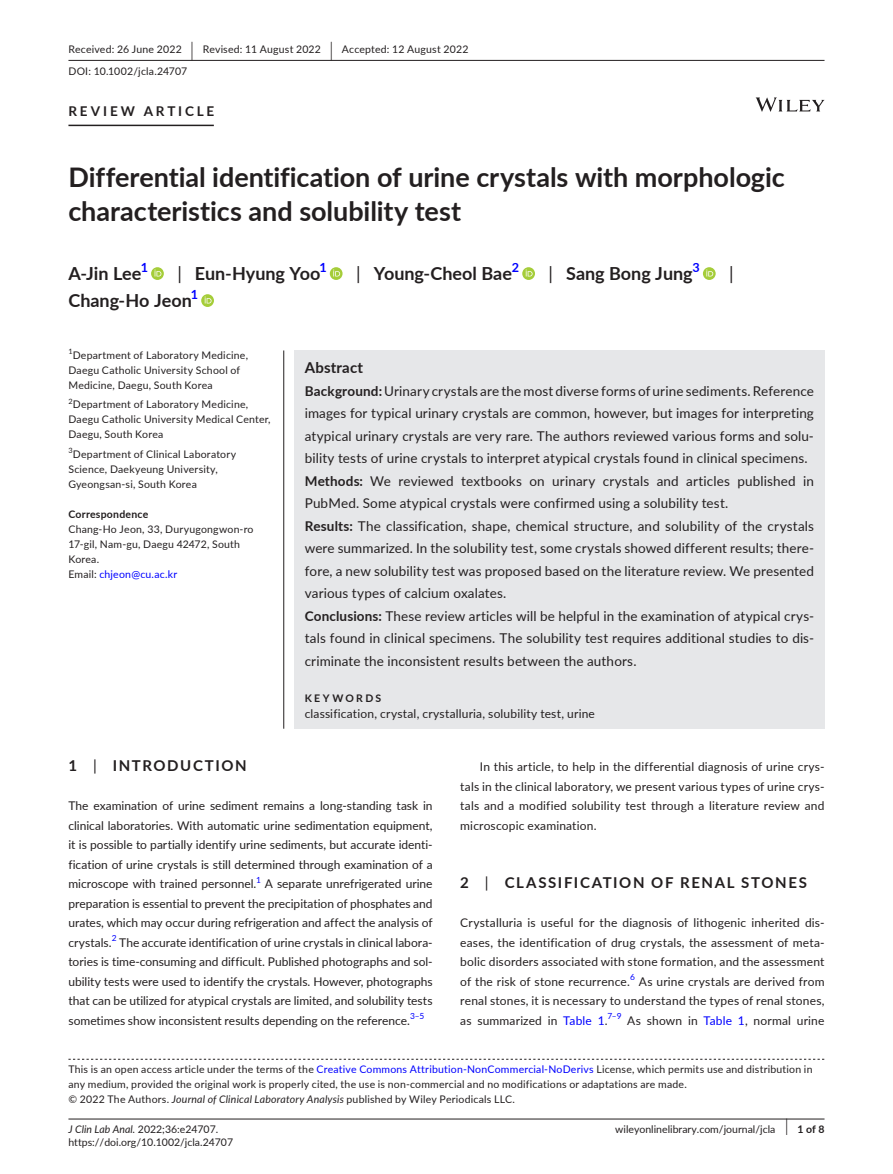
<style>
.page{position:relative;width:893px;height:1174px;background:#fff}
.page>*{position:absolute;margin:0;border:0;box-sizing:border-box;transform-origin:0 0}
.t1{font:700 27px/34.5px "Lato";color:#231f20}
.t2{font:700 18px "Lato";color:#231f20}
.t3{font:18px "Lato";color:#231f20}
.t4{font:700 15px "Lato";letter-spacing:.105em;color:#231f20}
.t5{font:700 15px "Lato";letter-spacing:.015em;color:#231f20}
.t6{font:13.5px/22.5px "Lato";letter-spacing:.01em;color:#231f20}
.t7{font:700 13.5px "Lato";letter-spacing:.21em;color:#231f20}
.t8{font:700 12.6px "Lato";color:#00f}
.t9{font:12px/19.5px "Lato";letter-spacing:.01em;color:#231f20;text-align:justify}
.t10{font:10.5px/15px "Lato";letter-spacing:.02em;color:#231f20}
.t11{font:10.5px "Lato";color:#231f20}
.t12{font:700 10.5px "Lato";letter-spacing:.02em;color:#231f20}
.t13{font:700 10.5px "Lato";letter-spacing:.22em;color:#231f20}
.t14{font:8.4px "Lato";color:#00f}
.t15{font:7.35px "Lato";color:#231f20}
.s1{font-size:19.65px}
.s2{font-weight:400}
.s3{color:#00f}
.s4{font-weight:700}
.s5{font-style:italic}
.s6{font-weight:400;font-size:17.4px}
</style>
<div class="page">
<hr style="left:68px;top:1118px;width:756px;height:1px;background:#231f20">
<svg style="left:756px;top:97px;width:68px;height:15px"></svg>
<hr style="left:68px;top:60px;width:756px;height:1px;background:#231f20">
<hr style="left:68px;top:125px;width:146px;height:1px;background:#231f20">
<svg style="left:151px;top:267px;width:13px;height:13px"></svg>
<svg style="left:154px;top:269px;width:7px;height:7px"></svg>
<svg style="left:330px;top:267px;width:13px;height:13px"></svg>
<svg style="left:333px;top:269px;width:7px;height:7px"></svg>
<svg style="left:522px;top:267px;width:13px;height:13px"></svg>
<svg style="left:526px;top:269px;width:7px;height:7px"></svg>
<svg style="left:703px;top:267px;width:13px;height:13px"></svg>
<svg style="left:706px;top:269px;width:7px;height:7px"></svg>
<svg style="left:201px;top:294px;width:13px;height:13px"></svg>
<svg style="left:205px;top:296px;width:7px;height:7px"></svg>
<svg style="left:68px;top:1058px;width:756px;height:1px"></svg>
<div style="left:294px;top:350px;width:530px;height:378px;background:#e6e7e9"></div>
<hr style="left:283px;top:350px;width:1px;height:378px;background:#231f20">
<p class="t10" style="left:68px;top:38px;width:401px;line-height:21.8px">Received: 26 June 2022 <span class="s1">|</span> Revised: 11 August 2022 <span class="s1">|</span> Accepted: 12 August 2022<br>DOI: 10.1002/jcla.24707</p>
<p class="t7" style="left:68px;top:101px;width:147px">REVIEW ARTICLE</p>
<h1 class="t1" style="left:68px;top:159px;width:718px">Differential identification of urine crystals with morphologic characteristics and solubility test</h1>
<h2 class="t2" style="left:68px;top:260px;width:75px">A-Jin Lee</h2>
<p class="t8" style="left:141px;top:258px;width:9px">1</p>
<h2 class="t2" style="left:177px;top:260px;width:145px"><span class="s2">|</span> Eun-Hyung Yoo</h2>
<p class="t8" style="left:319px;top:258px;width:9px">1</p>
<h2 class="t2" style="left:356px;top:260px;width:157px"><span class="s2">|</span> Young-Cheol Bae</h2>
<p class="t8" style="left:512px;top:258px;width:9px">2</p>
<h2 class="t2" style="left:548px;top:260px;width:146px"><span class="s2">|</span> Sang Bong Jung</h2>
<p class="t8" style="left:693px;top:258px;width:9px">3</p>
<h2 class="t3" style="left:729px;top:260px;width:6px">|</h2>
<h2 class="t2" style="left:68px;top:287px;width:125px">Chang-Ho Jeon</h2>
<p class="t8" style="left:191px;top:285px;width:9px">1</p>
<p class="t15" style="left:68px;top:346px;width:6px">1</p>
<p class="t10" style="left:68px;top:347px;width:181px;text-indent:4px">Department of Laboratory Medicine,<br>Daegu Catholic University School of<br>Medicine, Daegu, South Korea</p>
<p class="t15" style="left:68px;top:396px;width:6px">2</p>
<p class="t10" style="left:68px;top:397px;width:204px;text-indent:4px">Department of Laboratory Medicine,<br>Daegu Catholic University Medical Center,<br>Daegu, South Korea</p>
<p class="t10" style="left:68px;top:446px;width:169px"><sup>3</sup>Department of Clinical Laboratory<br>Science, Daekyeung University,<br>Gyeongsan-si, South Korea</p>
<p class="t12" style="left:68px;top:506px;width:81px">Correspondence</p>
<p class="t10" style="left:68px;top:521px;width:187px">Chang-Ho Jeon, 33, Duryugongwon-ro<br>17-gil, Nam-gu, Daegu 42472, South<br>Korea.<br>Email: <span class="s3">chjeon@cu.ac.kr</span></p>
<p class="t5" style="left:305px;top:356px;width:60px">Abstract</p>
<p class="t6" style="left:305px;top:379px;width:511px"><span class="s4">Background:</span> Urinary crystals are the most diverse forms of urine sediments. Reference images for typical urinary crystals are common, however, but images for interpreting atypical urinary crystals are very rare. The authors reviewed various forms and solu&shy;bility tests of urine crystals to interpret atypical crystals found in clinical specimens.<br><span class="s4">Methods:</span> We reviewed textbooks on urinary crystals and articles published in PubMed. Some atypical crystals were confirmed using a solubility test.<br><span class="s4">Results:</span> The classification, shape, chemical structure, and solubility of the crystals were summarized. In the solubility test, some crystals showed different results; there&shy;fore, a new solubility test was proposed based on the literature review. We presented various types of calcium oxalates.<br><span class="s4">Conclusions:</span> These review articles will be helpful in the examination of atypical crys&shy;tals found in clinical specimens. The solubility test requires additional studies to dis&shy;criminate the inconsistent results between the authors.</p>
<p class="t13" style="left:305px;top:690px;width:78px">KEYWORDS</p>
<p class="t9" style="left:305px;top:703px;width:292px">classification, crystal, crystalluria, solubility test, urine</p>
<p class="t4" style="left:68px;top:755px;width:180px">1 <span class="s2">|</span> INTRODUCTION</p>
<p class="t9" style="left:68px;top:795px;width:366px">The examination of urine sediment remains a long-standing task in clinical laboratories. With automatic urine sedimentation equipment, it is possible to partially identify urine sediments, but accurate identi&shy;fication of urine crystals is still determined through examination of a microscope with trained personnel.</p>
<p class="t14" style="left:256px;top:874px;width:6px">1</p>
<p class="t9" style="left:68px;top:873px;width:366px;text-indent:196px">A separate unrefrigerated urine preparation is essential to prevent the precipitation of phosphates and urates, which may occur during refrigeration and affect the analysis of crystals.</p>
<p class="t14" style="left:112px;top:932px;width:6px">2</p>
<p class="t9" style="left:68px;top:932px;width:366px;text-indent:51px">The accurate identification of urine crystals in clinical labora&shy;tories is time-consuming and difficult. Published photographs and sol&shy;ubility tests were used to identify the crystals. However, photographs that can be utilized for atypical crystals are limited, and solubility tests sometimes show inconsistent results depending on the reference.</p>
<p class="t14" style="left:410px;top:1010px;width:16px">3–5</p>
<p class="t9" style="left:460px;top:756px;width:366px;text-indent:20px">In this article, to help in the differential diagnosis of urine crys&shy;tals in the clinical laboratory, we present various types of urine crys&shy;tals and a modified solubility test through a literature review and microscopic examination.</p>
<p class="t4" style="left:460px;top:872px;width:348px">2 <span class="s2">|</span> CLASSIFICATION OF RENAL STONES</p>
<p class="t9" style="left:460px;top:912px;width:366px">Crystalluria is useful for the diagnosis of lithogenic inherited dis&shy;eases, the identification of drug crystals, the assessment of meta&shy;bolic disorders associated with stone formation, and the assessment of the risk of stone recurrence.<sup>6</sup> As urine crystals are derived from renal stones, it is necessary to understand the types of renal stones, as summarized in <span class="s3">Table 1</span>.<sup>7–9</sup> As shown in <span class="s3">Table 1</span>, normal urine</p>
<p class="t10" style="left:68px;top:1061px;width:746px">This is an open access article under the terms of the <span class="s3">Creative Commons Attribution-NonCommercial-NoDerivs</span> License, which permits use and distribution in any medium, provided the original work is properly cited, the use is non-commercial and no modifications or adaptations are made.<br>© 2022 The Authors. <span class="s5">Journal of Clinical Laboratory Analysis</span> published by Wiley Periodicals LLC.</p>
<p class="t11" style="left:68px;top:1121px;width:151px"><span class="s5">J Clin Lab Anal.</span> 2022;36:e24707.</p>
<p class="t12" style="left:786px;top:1121px;width:40px"><span class="s6">|</span> 1 of 8</p>
<p class="t11" style="left:68px;top:1135px;width:166px">https://doi.org/10.1002/jcla.24707</p>
<p class="t11" style="left:615px;top:1121px;width:162px">wileyonlinelibrary.com/journal/jcla</p>
</div>
